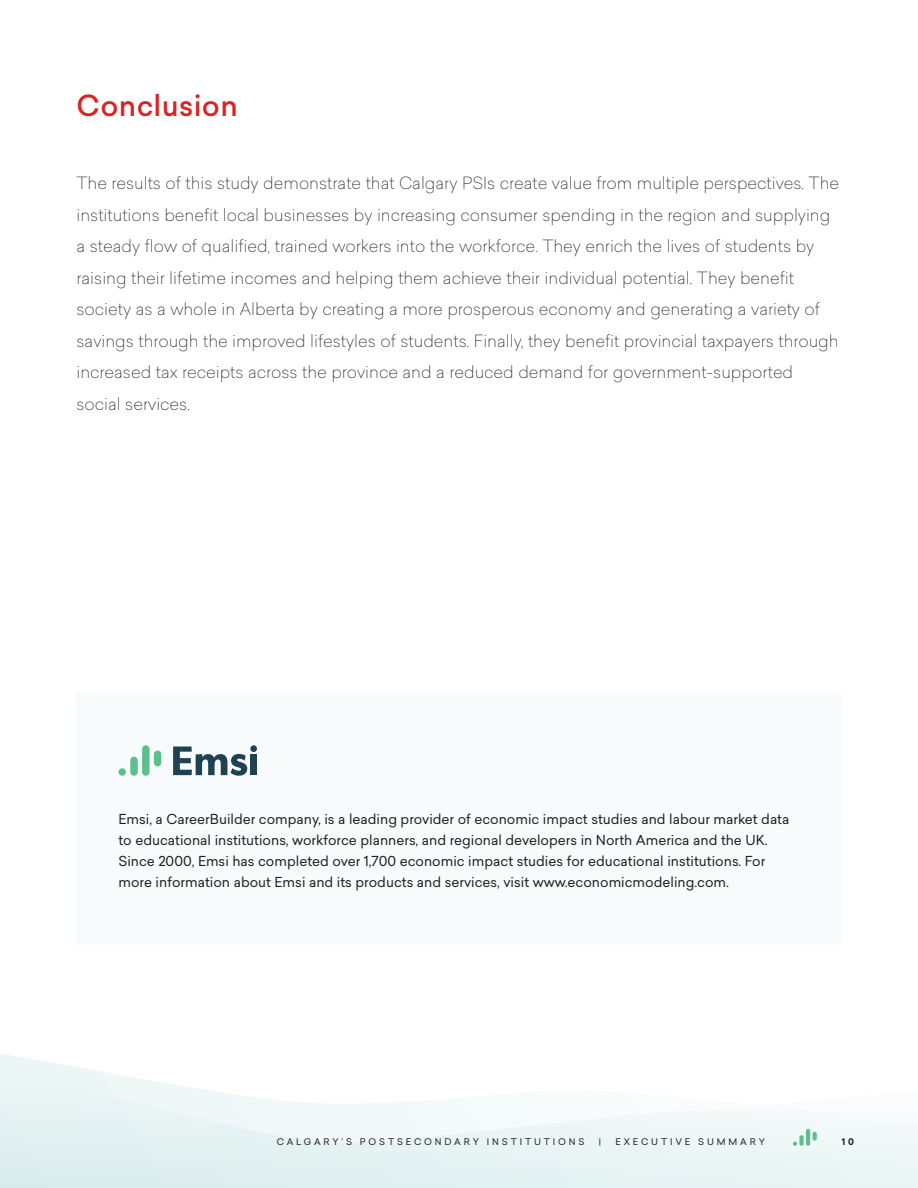
<style>
.page{position:relative;width:918px;height:1188px;background:#fff}
.page>*{position:absolute;margin:0;border:0;box-sizing:border-box;transform-origin:0 0}
.Heading_1{font:500 28.5px "Sailec";letter-spacing:.01em;color:#da2424}
.Big_Paragraph{font:100 16.5px/31.5px "Sailec";color:#231f20}
.t1{font:13.5px/21px "Sailec";color:#231f20}
.t2{font:9px "Sailec";letter-spacing:.32em;color:#231f20}
.t3{font:700 9px "Sailec";color:#231f20}
</style>
<div class="page">
<svg style="left:0;top:1054px;width:101px;height:18px"></svg>
<svg style="left:0;top:1072px;width:918px;height:116px"></svg>
<div style="left:799px;top:1135px;width:5px;height:11px;background:#5dbf8b;border-radius:2px"></div>
<hr style="left:806px;top:1129px;width:4px;height:17px;background:#5dbf8b;border-radius:2px">
<svg style="left:793px;top:1142px;width:4px;height:4px"></svg>
<svg style="left:813px;top:1132px;width:4px;height:9px"></svg>
<div style="left:76px;top:693px;width:766px;height:252px;background:#f7fbfb"></div>
<svg style="left:173px;top:747px;width:74px;height:29px"></svg>
<div style="left:250px;top:755px;width:7px;height:20px;background:#1f4253"></div>
<div style="left:250px;top:745px;width:7px;height:7px;background:#1f4253;border-radius:3px"></div>
<div style="left:130px;top:757px;width:8px;height:19px;background:#5dbf8b;border-radius:4px"></div>
<div style="left:142px;top:745px;width:8px;height:31px;background:#5dbf8b;border-radius:4px"></div>
<div style="left:119px;top:768px;width:7px;height:8px;background:#5dbf8b;border-radius:50%"></div>
<div style="left:154px;top:751px;width:7px;height:15px;background:#5dbf8b;border-radius:4px"></div>
<p class="Heading_1" style="left:76px;top:85px;width:163px">Conclusion</p>
<p class="Big_Paragraph" style="left:76px;top:167px;width:764px">The results of this study demonstrate that Calgary PSIs create value from multiple perspectives. The institutions benefit local businesses by increasing consumer spending in the region and supplying a steady flow of qualified, trained workers into the workforce. They enrich the lives of students by raising their lifetime incomes and helping them achieve their individual potential. They benefit society as a whole in Alberta by creating a more prosperous economy and generating a variety of savings through the improved lifestyles of students. Finally, they benefit provincial taxpayers through increased tax receipts across the province and a reduced demand for government-supported social services.</p>
<p class="t1" style="left:118px;top:809px;width:672px">Emsi, a CareerBuilder company, is a leading provider of economic impact studies and labour market data to educational institutions, workforce planners, and regional developers in North America and the UK.<br>Since 2000, Emsi has completed over 1,700 economic impact studies for educational institutions. For more information about Emsi and its products and services, visit www.economicmodeling.com.</p>
<p class="t2" style="left:277px;top:1135px;width:309px">CALGARY’S POSTSECONDARY INSTITUTIONS</p>
<p class="t2" style="left:599px;top:1135px;width:4px">|</p>
<p class="t2" style="left:616px;top:1135px;width:151px">EXECUTIVE SUMMARY</p>
<p class="t3" style="left:842px;top:1135px;width:14px">1 0</p>
</div>
